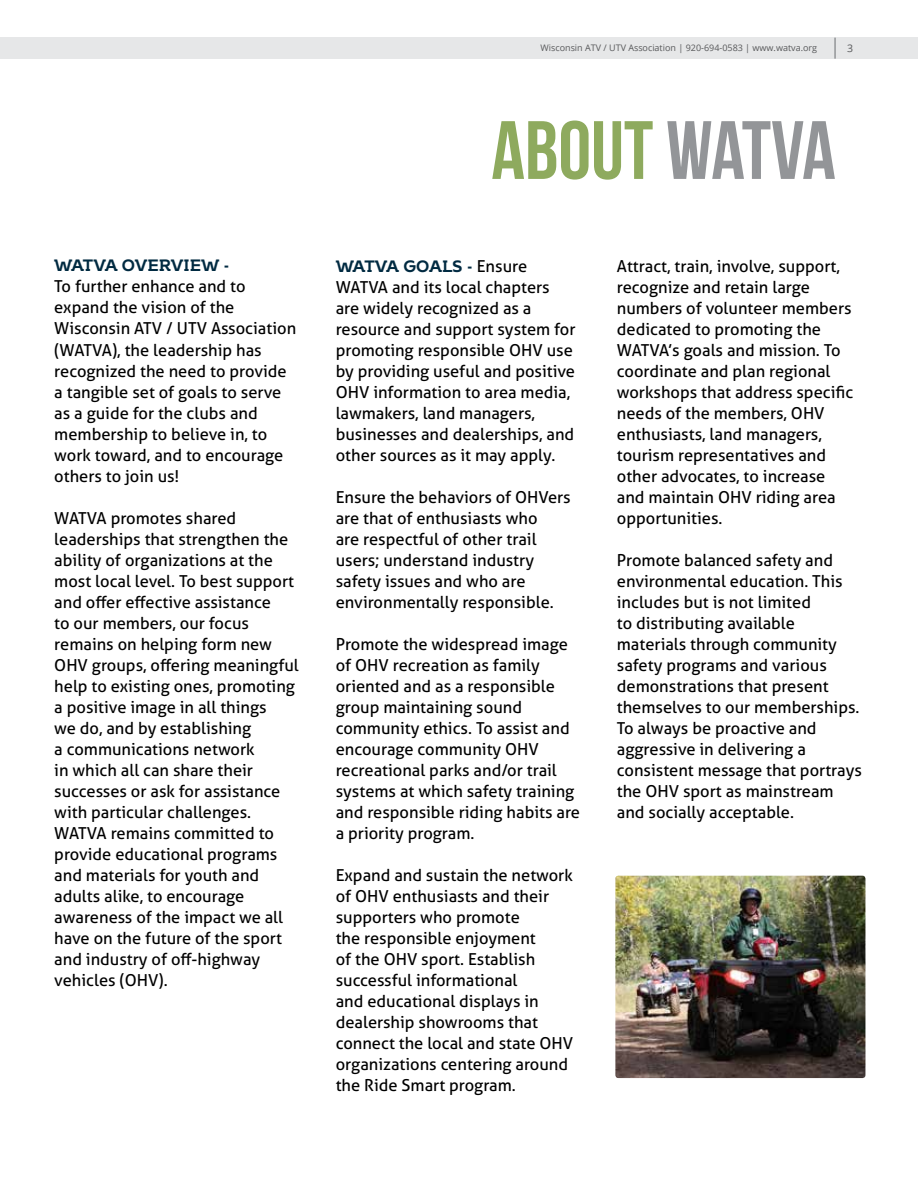
<style>
.page{position:relative;width:918px;height:1188px;background:#fff}
.page>*{position:absolute;margin:0;border:0;box-sizing:border-box;transform-origin:0 0}
.t1{font:82.5px "Bebas Neue";color:#8eaa5e}
.t2{font:16.5px/21px "Aller";color:#000}
.t3{font:700 16.5px "Kontrapunkt Bob";color:#002a41}
.t4{font:10.5px "Open Sans";color:#58595b}
.t5{font:9px "Open Sans";color:#58595b}
.s1{color:#939598}
.s2{font-family:"Aller";font-weight:400;color:#000}
</style>
<div class="page">
<div style="left:0;top:38px;width:918px;height:21px;background:#e6e7e8"></div>
<hr style="left:834px;top:38px;width:2px;height:21px;background:#939598">
<hr style="left:0;top:0;width:1px;height:1188px;background:#414042">
<img style="left:615px;top:876px;width:250px;height:202px">
<p class="t3" style="left:54px;top:256px;width:177px">WATVA OVERVIEW -</p>
<p class="t2" style="left:54px;top:276px;width:243px">To further enhance and to expand the vision of the<br>Wisconsin ATV / UTV Association (WATVA), the leadership has recognized the need to provide a tangible set of goals to serve as a guide for the clubs and membership to believe in, to work toward, and to encourage others to join us!</p>
<p class="t2" style="left:54px;top:507px;width:246px">WATVA promotes shared leaderships that strengthen the ability of organizations at the most local level. To best support and offer effective assistance<br>to our members, our focus remains on helping form new<br>OHV groups, offering meaningful help to existing ones, promoting a positive image in all things<br>we do, and by establishing<br>a communications network<br>in which all can share their successes or ask for assistance with particular challenges.<br>WATVA remains committed to provide educational programs and materials for youth and adults alike, to encourage awareness of the impact we all have on the future of the sport and industry of off-highway vehicles (OHV).</p>
<p class="t5" style="left:541px;top:41px;width:278px">Wisconsin ATV / UTV Association | 920-694-0583 | www.watva.org</p>
<p class="t4" style="left:847px;top:41px;width:8px">3</p>
<h1 class="t1" style="left:491px;top:105px;width:346px">ABOUT <span class="s1">WATVA</span></h1>
<p class="t3" style="left:336px;top:256px;width:193px">WATVA GOALS - <span class="s2">Ensure</span></p>
<p class="t2" style="left:336px;top:276px;width:241px">WATVA and its local chapters are widely recognized as a resource and support system for promoting responsible OHV use by providing useful and positive<br>OHV information to area media, lawmakers, land managers, businesses and dealerships, and other sources as it may apply.</p>
<p class="t2" style="left:336px;top:486px;width:236px">Ensure the behaviors of OHVers are that of enthusiasts who<br>are respectful of other trail users; understand industry safety issues and who are environmentally responsible.</p>
<p class="t2" style="left:336px;top:633px;width:246px">Promote the widespread image of OHV recreation as family oriented and as a responsible group maintaining sound community ethics. To assist and encourage community OHV recreational parks and/or trail systems at which safety training and responsible riding habits are a priority program.</p>
<p class="t2" style="left:336px;top:864px;width:239px">Expand and sustain the network of OHV enthusiasts and their supporters who promote<br>the responsible enjoyment<br>of the OHV sport. Establish successful informational<br>and educational displays in dealership showrooms that connect the local and state OHV organizations centering around the Ride Smart program.</p>
<p class="t2" style="left:617px;top:255px;width:238px">Attract, train, involve, support, recognize and retain large numbers of volunteer members dedicated to promoting the<br>WATVA’s goals and mission. To coordinate and plan regional workshops that address specific needs of the members, OHV enthusiasts, land managers, tourism representatives and other advocates, to increase and maintain OHV riding area opportunities.</p>
<p class="t2" style="left:617px;top:549px;width:247px">Promote balanced safety and environmental education. This includes but is not limited<br>to distributing available materials through community safety programs and various demonstrations that present themselves to our memberships.<br>To always be proactive and aggressive in delivering a consistent message that portrays the OHV sport as mainstream and socially acceptable.</p>
</div>
